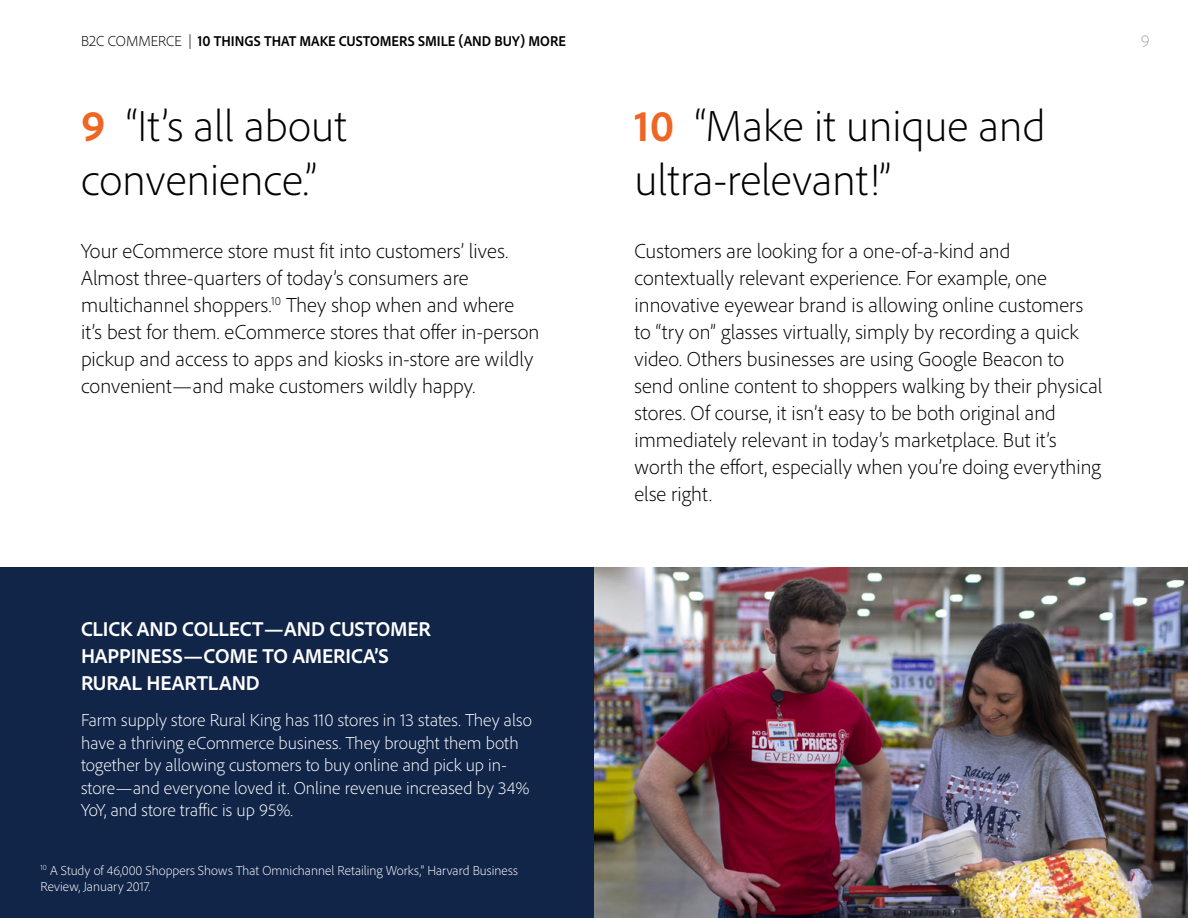
<style>
.page{position:relative;width:1188px;height:918px;background:#fff}
.page>*{position:absolute;margin:0;border:0;box-sizing:border-box;transform-origin:0 0}
.t1{font:300 45px/54px "Adobe Clean";color:#000}
.t2{font:300 21px/27px "Adobe Clean";color:#000}
.t3{font:700 21px/27px "Adobe Clean";letter-spacing:-.005em;color:#fff}
.t4{font:300 18px/22.5px "Adobe Clean";color:#fff}
.t5{font:300 18px "Adobe Clean";color:#acaaac}
.t6{font:700 semi-condensed 15px "Adobe Clean";color:#000}
.t7{font:300 15px "Adobe Clean";color:#000}
.t8{font:300 13.5px/16.5px "Adobe Clean";color:#fff}
.s1{font-weight:300;font-stretch:normal}
.s2{font-weight:700;color:#ee6524}
</style>
<div class="page">
<img style="left:594px;top:567px;width:594px;height:351px">
<div style="left:0;top:567px;width:594px;height:351px;background:#112549"></div>
<p class="t7" style="left:81px;top:31px;width:39px">B2C comm</p>
<p class="t6" style="left:151px;top:31px;width:417px"><span class="s1">erce |</span> 10 THINGS THAT MAKE CUSTOMERS SMILE (AND BUY) MORE</p>
<p class="t5" style="left:1141px;top:30px;width:10px">9</p>
<h1 class="t1" style="left:81px;top:98px;width:267px"><span class="s2">9</span> “It’s all about convenience.”</h1>
<h1 class="t1" style="left:634px;top:98px;width:412px"><span class="s2">10</span> “Make it unique and ultra-relevant!”</h1>
<p class="t2" style="left:81px;top:237px;width:460px">Your eCommerce store must fit into customers’ lives.<br>Almost three-quarters of today’s consumers are multichannel shoppers.<sup>10</sup> They shop when and where it’s best for them. eCommerce stores that offer in-person pickup and access to apps and kiosks in-store are wildly convenient—and make customers wildly happy.</p>
<p class="t3" style="left:81px;top:615px;width:351px">CLICK AND COLLECT—AND CUSTOMER<br>HAPPINESS—COME TO AMERICA’S<br>RURAL HEARTLAND</p>
<p class="t4" style="left:81px;top:709px;width:452px">Farm supply store Rural King has 110 stores in 13 states. They also have a thriving eCommerce business. They brought them both together by allowing customers to buy online and pick up in&shy;store—and everyone loved it. Online revenue increased by 34% YoY, and store traffic is up 95%.</p>
<p class="t8" style="left:40px;top:861px;width:479px"><sup>10</sup> A Study of 46,000 Shoppers Shows That Omnichannel Retailing Works,” Harvard Business<br>Review, January 2017.</p>
<p class="t2" style="left:634px;top:237px;width:470px">Customers are looking for a one-of-a-kind and contextually relevant experience. For example, one innovative eyewear brand is allowing online customers to “try on” glasses virtually, simply by recording a quick video. Others businesses are using Google Beacon to send online content to shoppers walking by their physical stores. Of course, it isn’t easy to be both original and immediately relevant in today’s marketplace. But it’s worth the effort, especially when you’re doing everything else right.</p>
</div>
